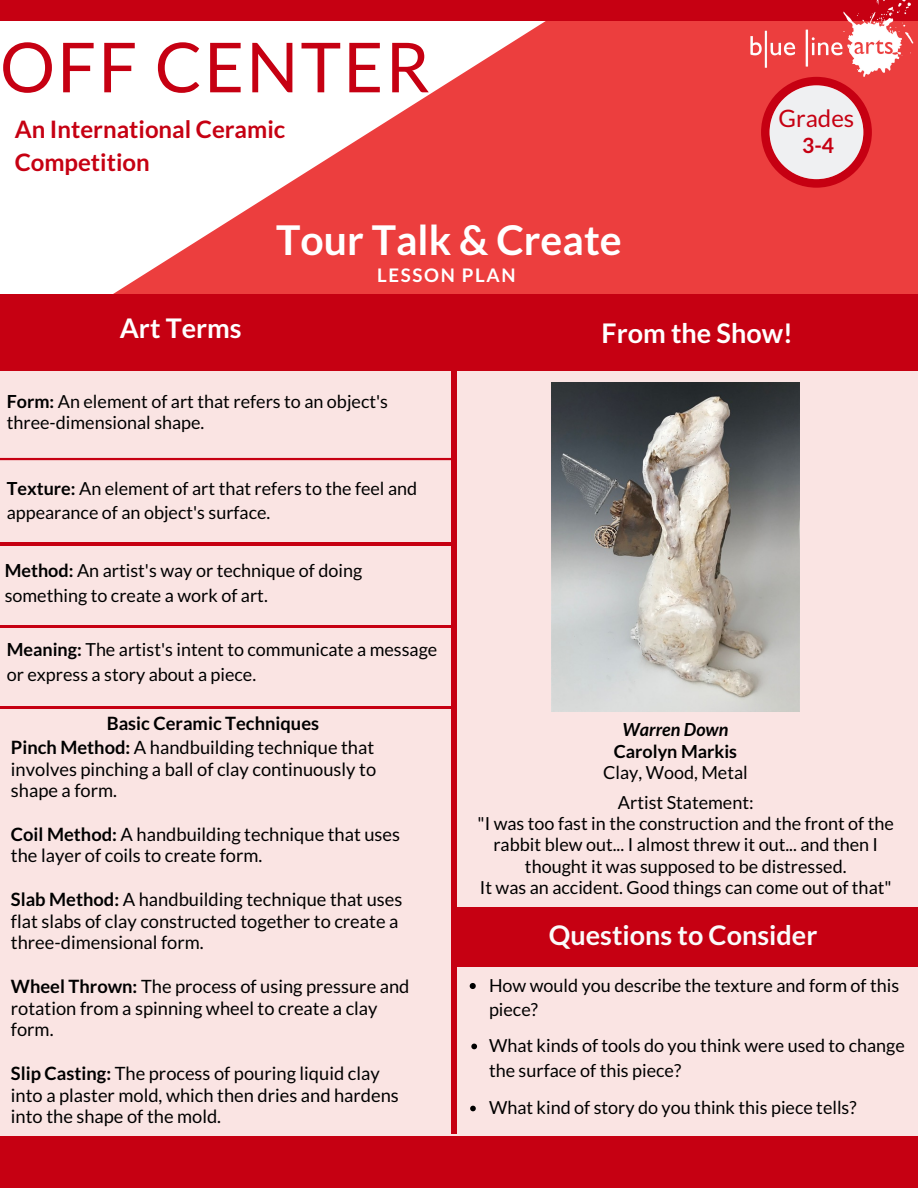
<style>
.page{position:relative;width:918px;height:1188px;background:#fff}
.page>*{position:absolute;margin:0;border:0;box-sizing:border-box;transform-origin:0 0}
.t1{font:69px "Lato";letter-spacing:.03em;color:#c60012}
.t2{font:700 40.95px "Lato";color:#fff}
.t3{font:700 27px "Lato";color:#fff}
.t4{font:700 27px "Lato";color:#fbfbfb}
.t5{font:700 24px/33.2px "Lato";color:#c60012}
.t6{font:24px "Lato";color:#c60012}
.t7{font:700 21px "Lato";color:#c60012}
.t8{font:700 18.6px "Lato";letter-spacing:.09em;color:#fff}
.t9{font:18.3px/21.8px "Lato";color:#000}
.t10{font:700 18.3px/24px "Lato";color:#000}
.t11{font:18px/21.3px "Lato";color:#000}
.t12{font:700 18px "Lato";color:#000}
.t13{font:italic 700 18px "Lato";color:#000}
.s1{font-weight:700}
.s2{font-weight:400}
</style>
<div class="page">
<svg style="left:66px;top:20px;width:852px;height:275px;fill:#ec3e3e"></svg>
<div style="left:0;top:343px;width:918px;height:793px;background:#fae4e3"></div>
<hr style="left:452px;top:343px;width:4px;height:791px;background:#c60012">
<div style="left:0;top:295px;width:918px;height:75px;background:#c60012"></div>
<div style="left:0;top:0;width:918px;height:20px;background:#c60012"></div>
<img style="left:750px;top:0;width:168px;height:77px">
<div style="left:0;top:1136px;width:918px;height:52px;background:#c60012"></div>
<svg style="left:761px;top:77px;width:111px;height:111px;background:#d9212a"></svg>
<div style="left:770px;top:85px;width:93px;height:94px;background:#eff0f2;border-radius:50%"></div>
<hr style="left:0;top:458px;width:454px;height:2px;background:#c60012">
<hr style="left:0;top:542px;width:456px;height:4px;background:#c60012">
<hr style="left:0;top:625px;width:455px;height:2px;background:#c60012">
<div style="left:455px;top:908px;width:463px;height:59px;background:#c60012"></div>
<hr style="left:0;top:706px;width:451px;height:2px;background:#c60012">
<img style="left:552px;top:382px;width:247px;height:330px">
<svg style="left:470px;top:983px;width:6px;height:6px"></svg>
<svg style="left:471px;top:1044px;width:6px;height:5px"></svg>
<svg style="left:470px;top:1106px;width:6px;height:5px"></svg>
<h1 class="t1" style="left:0;top:24px;width:431px">OFF CENTER</h1>
<h3 class="t5" style="left:15px;top:112px;width:272px">An International Ceramic<br>Competition</h3>
<h2 class="t2" style="left:276px;top:215px;width:347px">Tour Talk &amp; Create</h2>
<p class="t8" style="left:377px;top:263px;width:140px">LESSON PLAN</p>
<h3 class="t6" style="left:779px;top:103px;width:77px">Grades</h3>
<p class="t7" style="left:802px;top:132px;width:33px">3-4</p>
<h3 class="t3" style="left:120px;top:312px;width:123px">Art Terms</h3>
<p class="t11" style="left:7px;top:391px;width:383px"><span class="s1">Form:</span> An element of art that refers to an object's three-dimensional shape.</p>
<p class="t11" style="left:7px;top:477px;width:412px;line-height:23.4px"><span class="s1">Texture:</span> An element of art that refers to the feel and appearance of an object's surface.</p>
<p class="t11" style="left:5px;top:558px;width:359px;line-height:24.8px"><span class="s1">Method:</span> An artist's way or technique of doing something to create a work of art.</p>
<p class="t11" style="left:7px;top:637px;width:432px;line-height:24.6px"><span class="s1">Meaning:</span> The artist's intent to communicate a message or express a story about a piece.</p>
<p class="t10" style="left:11px;top:711px;width:365px;text-indent:96px">Basic Ceramic Techniques<br>Pinch Method: <span class="s2">A handbuilding technique that</span></p>
<p class="t9" style="left:11px;top:758px;width:367px">involves pinching a ball of clay continuously to shape a form.</p>
<p class="t9" style="left:11px;top:823px;width:391px"><span class="s1">Coil Method:</span> A handbuilding technique that uses the layer of coils to create form.</p>
<p class="t9" style="left:11px;top:888px;width:393px"><span class="s1">Slab Method:</span> A handbuilding technique that uses flat slabs of clay constructed together to create a three-dimensional form.</p>
<p class="t9" style="left:11px;top:975px;width:400px"><span class="s1">Wheel Thrown:</span> The process of using pressure and rotation from a spinning wheel to create a clay form.</p>
<p class="t9" style="left:11px;top:1062px;width:390px"><span class="s1">Slip Casting:</span> The process of pouring liquid clay into a plaster mold, which then dries and hardens into the shape of the mold.</p>
<h3 class="t3" style="left:602px;top:317px;width:193px">From the Show!</h3>
<p class="t13" style="left:623px;top:719px;width:107px">Warren Down</p>
<p class="t12" style="left:614px;top:740px;width:125px">Carolyn Markis</p>
<p class="t11" style="left:618px;top:757px;width:137px;line-height:29.4px;text-indent:-15px">Clay, Wood, Metal<br>Artist Statement:</p>
<p class="t11" style="left:478px;top:812px;width:418px;text-align:center">"I was too fast in the construction and the front of the rabbit blew out... I almost threw it out... and then I thought it was supposed to be distressed.<br>It was an accident. Good things can come out of that"</p>
<h3 class="t4" style="left:549px;top:918px;width:270px">Questions to Consider</h3>
<p class="t11" style="left:489px;top:973px;width:412px;line-height:24.3px">How would you describe the texture and form of this piece?</p>
<p class="t11" style="left:489px;top:1033px;width:417px;line-height:24.8px">What kinds of tools do you think were used to change the surface of this piece?</p>
<p class="t11" style="left:489px;top:1096px;width:369px">What kind of story do you think this piece tells?</p>
</div>
